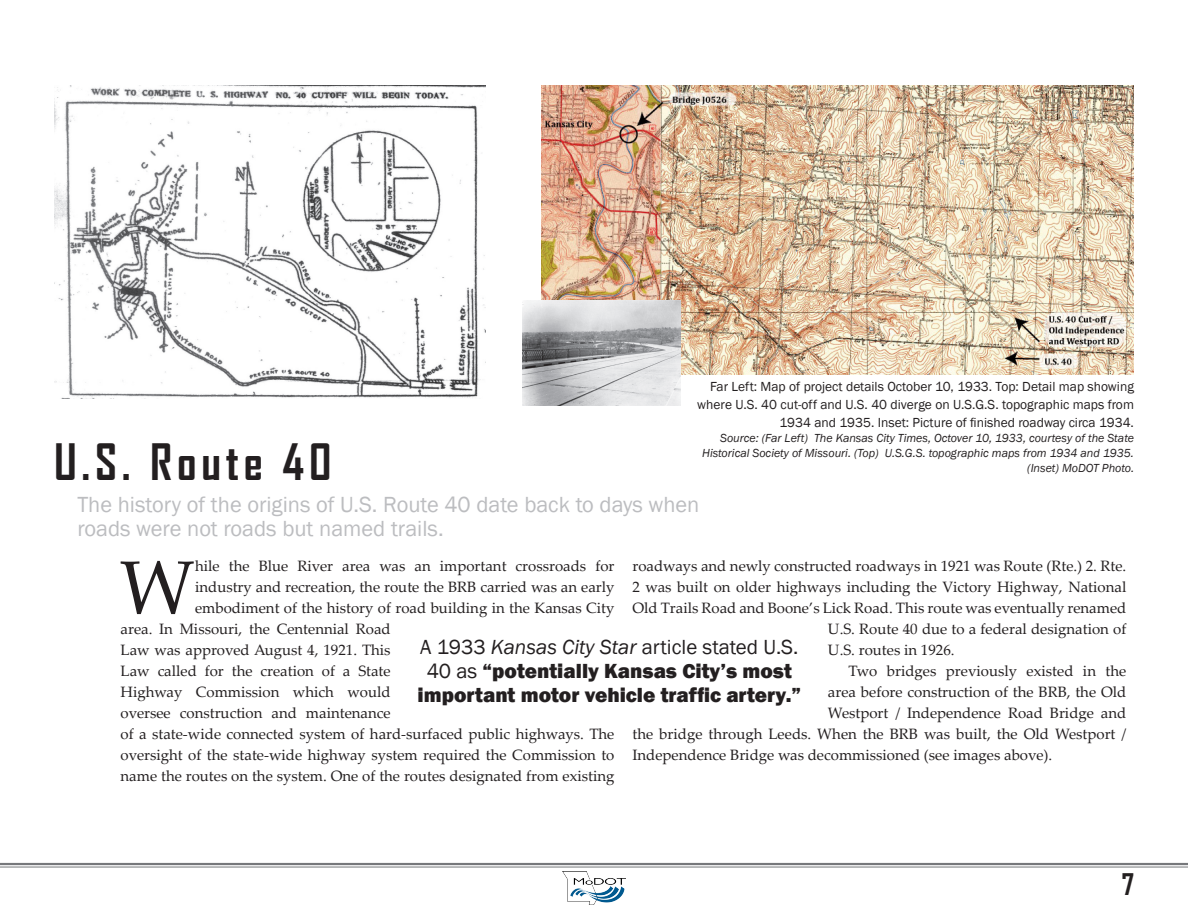
<style>
.page{position:relative;width:1188px;height:918px;background:#fff}
.page>*{position:absolute;margin:0;border:0;box-sizing:border-box;transform-origin:0 0}
.t1{font:75.3px "Palatino Linotype";color:#231f20}
.t2{font:700 48px "Agency FB";letter-spacing:.1em;color:#231f20}
.t3{font:700 28.5px "Agency FB";color:#231f20}
.t4{font:22.5px/24px "Franklin Gothic";color:#bcbdc0}
.t5{font:800 21px/24px "Franklin Gothic";color:#231f20;text-align:center}
.t6{font:15px "Palatino Linotype";color:#231f20}
.t7{font:13.5px/18px "Franklin Gothic";color:#231f20;text-align:right}
.t8{font:italic 12px/15px "Franklin Gothic";color:#231f20;text-align:right}
.s1{font-weight:400}
.s2{font-weight:400;font-style:italic}
</style>
<div class="page">
<img style="left:563px;top:872px;width:63px;height:32px">
<hr style="left:0;top:863px;width:1188px;height:2px;background:#76787b">
<hr style="left:0;top:867px;width:1188px;height:1px;background:#76787b">
<img style="left:54px;top:86px;width:432px;height:313px">
<img style="left:541px;top:86px;width:593px;height:289px">
<img style="left:523px;top:301px;width:158px;height:104px">
<h2 class="t2" style="left:54px;top:432px;width:279px">U.S. Route 40</h2>
<p class="t7" style="left:697px;top:377px;width:438px">Far Left: Map of project details October 10, 1933. Top: Detail map showing where U.S. 40 cut-off and U.S. 40 diverge on U.S.G.S. topographic maps from<br>1934 and 1935. Inset: Picture of finished roadway circa 1934.</p>
<p class="t8" style="left:702px;top:430px;width:433px">Source: (Far Left) The Kansas City Times, Octover 10, 1933, courtesy of the State<br>Historical Society of Missouri. (Top) U.S.G.S. topographic maps from 1934 and 1935.</p>
<p class="t8" style="left:1027px;top:460px;width:108px">(Inset) MoDOT Photo.</p>
<h3 class="t4" style="left:77px;top:492px;width:624px">The history of the origins of U.S. Route 40 date back to days when roads were not roads but named trails.</h3>
<h1 class="t1" style="left:120px;top:534px;width:77px">W</h1>
<p class="t6" style="left:195px;top:556px;width:421px">hile the Blue River area was an important crossroads for</p>
<p class="t6" style="left:632px;top:556px;width:495px">roadways and newly constructed roadways in 1921 was Route (Rte.) 2. Rte.</p>
<p class="t6" style="left:632px;top:577px;width:495px">2 was built on older highways including the Victory Highway, National</p>
<p class="t6" style="left:632px;top:598px;width:495px">Old Trails Road and Boone’s Lick Road. This route was eventually renamed</p>
<p class="t6" style="left:828px;top:619px;width:300px">U.S. Route 40 due to a federal designation of</p>
<p class="t6" style="left:828px;top:640px;width:128px">U.S. routes in 1926.</p>
<p class="t6" style="left:848px;top:661px;width:279px">Two bridges previously existed in the</p>
<p class="t6" style="left:828px;top:682px;width:300px">area before construction of the BRB, the Old</p>
<p class="t6" style="left:828px;top:703px;width:300px">Westport / Independence Road Bridge and</p>
<p class="t6" style="left:632px;top:724px;width:495px">the bridge through Leeds. When the BRB was built, the Old Westport /</p>
<p class="t6" style="left:632px;top:745px;width:421px">Independence Bridge was decommissioned (see images above).</p>
<p class="t6" style="left:195px;top:577px;width:421px">industry and recreation, the route the BRB carried was an early</p>
<p class="t6" style="left:195px;top:598px;width:421px">embodiment of the history of road building in the Kansas City</p>
<p class="t6" style="left:121px;top:619px;width:272px">area. In Missouri, the Centennial Road</p>
<p class="t6" style="left:121px;top:640px;width:272px">Law was approved August 4, 1921. This</p>
<p class="t6" style="left:121px;top:661px;width:272px">Law called for the creation of a State</p>
<p class="t6" style="left:121px;top:682px;width:272px">Highway Commission which would</p>
<p class="t6" style="left:121px;top:703px;width:272px">oversee construction and maintenance</p>
<p class="t6" style="left:121px;top:724px;width:495px">of a state-wide connected system of hard-surfaced public highways. The</p>
<p class="t6" style="left:121px;top:745px;width:495px">oversight of the state-wide highway system required the Commission to</p>
<p class="t6" style="left:121px;top:766px;width:495px">name the routes on the system. One of the routes designated from existing</p>
<h3 class="t5" style="left:417px;top:635px;width:385px"><span class="s1">A 1933</span> <span class="s2">Kansas City Star</span> <span class="s1">article stated U.S.<br>40 as</span> “potentially Kansas City’s most important motor vehicle traffic artery.”</h3>
<h3 class="t3" style="left:1122px;top:866px;width:14px">7</h3>
</div>
